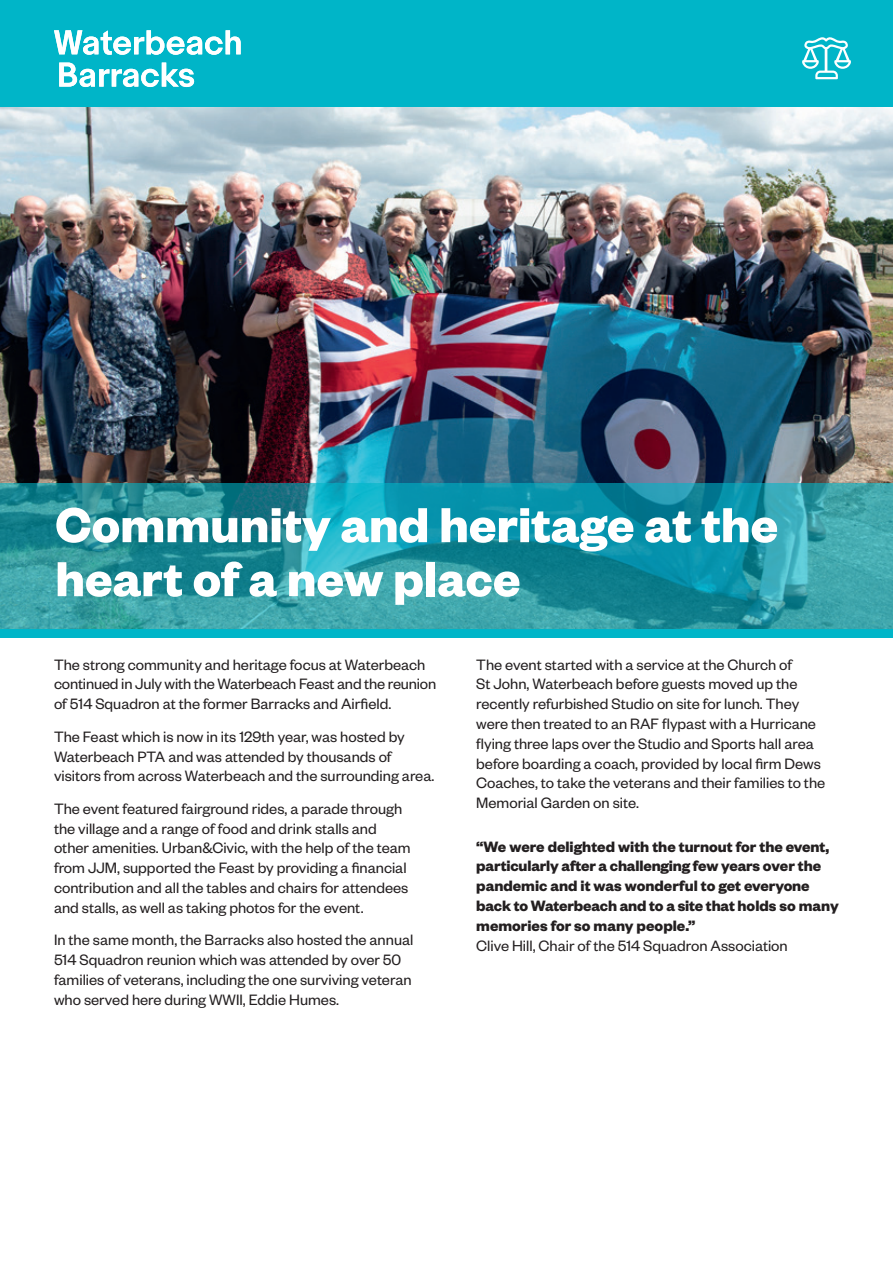
<style>
.page{position:relative;width:893px;height:1263px;background:#fff}
.page>*{position:absolute;margin:0;border:0;box-sizing:border-box;transform-origin:0 0}
.t1{font:700 54px/54px "Founders Grotesk";color:#fff}
.t2{font:16.5px/19.8px "Founders Grotesk";color:#231f20}
.t3{font:700 16.5px/19.8px "Founders Grotesk";color:#231f20}
</style>
<div class="page">
<img style="left:0;top:106px;width:893px;height:377px">
<div style="left:0;top:629px;width:893px;height:9px;background:#00b5c8"></div>
<div style="left:0;top:0;width:893px;height:106px;background:#00b5c8"></div>
<svg style="left:0;top:483px;width:893px;height:146px;background:#2496a3"></svg>
<svg style="left:59px;top:63px;width:135px;height:24px"></svg>
<svg style="left:54px;top:30px;width:187px;height:25px"></svg>
<svg style="left:802px;top:37px;width:49px;height:42px"></svg>
<h1 class="t1" style="left:55px;top:495px;width:724px">Community and heritage at the heart of a new place</h1>
<p class="t2" style="left:54px;top:653px;width:384px">The strong community and heritage focus at Waterbeach continued in July with the Waterbeach Feast and the reunion of 514 Squadron at the former Barracks and Airfield.</p>
<p class="t2" style="left:54px;top:726px;width:382px">The Feast which is now in its 129th year, was hosted by<br>Waterbeach PTA and was attended by thousands of visitors from across Waterbeach and the surrounding area.</p>
<p class="t2" style="left:54px;top:798px;width:358px">The event featured fairground rides, a parade through the village and a range of food and drink stalls and other amenities. Urban&amp;Civic, with the help of the team from JJM, supported the Feast by providing a financial contribution and all the tables and chairs for attendees and stalls, as well as taking photos for the event.</p>
<p class="t2" style="left:54px;top:929px;width:361px">In the same month, the Barracks also hosted the annual 514 Squadron reunion which was attended by over 50 families of veterans, including the one surviving veteran who served here during WWII, Eddie Humes.</p>
<p class="t2" style="left:476px;top:653px;width:350px">The event started with a service at the Church of<br>St John, Waterbeach before guests moved up the recently refurbished Studio on site for lunch. They were then treated to an RAF flypast with a Hurricane flying three laps over the Studio and Sports hall area before boarding a coach, provided by local firm Dews Coaches, to take the veterans and their families to the Memorial Garden on site.</p>
<p class="t3" style="left:476px;top:835px;width:364px">“We were delighted with the turnout for the event, particularly after a challenging few years over the pandemic and it was wonderful to get everyone back to Waterbeach and to a site that holds so many memories for so many people.”</p>
<p class="t2" style="left:476px;top:934px;width:313px">Clive Hill, Chair of the 514 Squadron Association</p>
</div>
